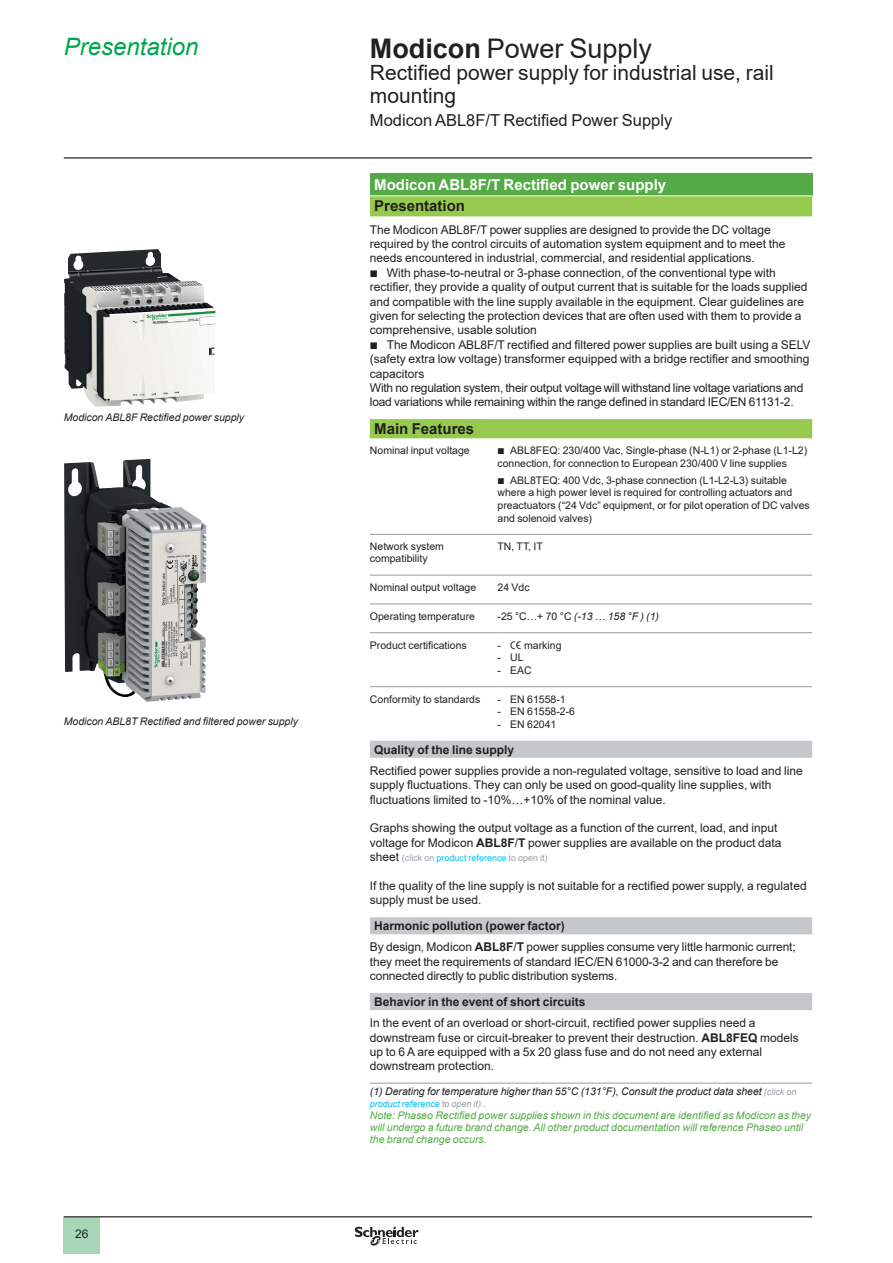
<style>
.page{position:relative;width:893px;height:1263px;background:#fff}
.page>*{position:absolute;margin:0;border:0;box-sizing:border-box;transform-origin:0 0}
._0_TitleLev1{font:27px "Arial";color:#231f20}
._0_Topic{font:italic 24px "Arial";color:#00a54f}
._0_TitleLev2{font:21px/22.5px "Arial";color:#231f20}
._0_TitleLev3{font:16.5px "Arial";color:#231f20}
._1_Section_4__8{font:700 15px "Arial";color:#fff}
._1_Section_3__10{font:700 15px "Arial";color:#231f20}
._1_Text__8{font:12px/14.4px "Arial";color:#231f20}
._1_Text__8-2{font:12px/14.4px "Arial";letter-spacing:-.02em;color:#231f20}
._1_Section_4__8-2{font:700 12px "Arial";color:#231f20}
._1_Text__7{font:10.5px/12.6px "Arial";color:#231f20}
._1_Legend___Nota__7{font:italic 10.5px/12px "Arial";color:#54aa46}
._1_Legend___Nota__7-2{font:italic 10.5px "Arial";color:#231f20}
._1_Text__7-2{font:italic 10.5px "Arial";color:#231f20}
._1_Text__8-3{font:9px "Arial";color:#959ea4}
._1_Legend___Nota__7-3{font:italic 9px "Arial";color:#01bdf2}
.s1{font-weight:700}
.s2{font-family:"Graph Schneider"}
.s3{font-style:normal}
.s4{font-size:12px;color:#231f20}
.s5{color:#01bdf2}
.s6{font-size:9px;color:#959ea4}
.s7{color:#959ea4}
</style>
<div class="page">
<hr style="left:64px;top:157px;width:748px;height:2px;background:#231f20">
<div style="left:64px;top:1217px;width:36px;height:37px;background:#a7d7b8"></div>
<hr style="left:64px;top:1216px;width:748px;height:1px;background:#231f20">
<svg style="left:355px;top:1226px;width:64px;height:20px"></svg>
<div style="left:370px;top:173px;width:442px;height:23px;background:#54aa46"></div>
<svg style="left:370px;top:196px;width:442px;height:242px"></svg>
<svg style="left:370px;top:741px;width:442px;height:269px"></svg>
<hr style="left:370px;top:534px;width:127px;height:1px;background:#959ea4">
<hr style="left:497px;top:534px;width:315px;height:1px;background:#959ea4">
<hr style="left:370px;top:575px;width:127px;height:1px;background:#959ea4">
<hr style="left:497px;top:575px;width:315px;height:1px;background:#959ea4">
<hr style="left:370px;top:603px;width:127px;height:1px;background:#959ea4">
<hr style="left:497px;top:603px;width:315px;height:1px;background:#959ea4">
<hr style="left:370px;top:632px;width:127px;height:1px;background:#959ea4">
<hr style="left:497px;top:632px;width:315px;height:1px;background:#959ea4">
<hr style="left:370px;top:686px;width:127px;height:1px;background:#959ea4">
<hr style="left:497px;top:686px;width:315px;height:1px;background:#959ea4">
<hr style="left:370px;top:1083px;width:127px;height:1px;background:#959ea4">
<hr style="left:497px;top:1083px;width:315px;height:1px;background:#959ea4">
<hr style="left:370px;top:195px;width:127px;height:1px;background:#fff">
<hr style="left:497px;top:195px;width:315px;height:1px;background:#fff">
<img style="left:64px;top:249px;width:151px;height:158px">
<img style="left:64px;top:460px;width:142px;height:242px">
<p class="_0_Topic" style="left:64px;top:31px;width:136px">Presentation</p>
<p class="_0_TitleLev1" style="left:370px;top:30px;width:284px"><span class="s1">Modicon</span> Power Supply</p>
<p class="_0_TitleLev2" style="left:370px;top:61px;width:405px">Rectified power supply for industrial use, rail mounting</p>
<p class="_0_TitleLev3" style="left:370px;top:109px;width:304px">Modicon ABL8F/T Rectified Power Supply</p>
<p class="_1_Legend___Nota__7-2" style="left:64px;top:410px;width:182px">Modicon ABL8F Rectified power supply</p>
<p class="_1_Legend___Nota__7-2" style="left:64px;top:714px;width:236px">Modicon ABL8T Rectified and filtered power supply</p>
<p class="_1_Text__8" style="left:75px;top:1226px;width:15px">26</p>
<p class="_1_Section_4__8" style="left:374px;top:174px;width:293px">Modicon ABL8F/T Rectified power supply</p>
<p class="_1_Section_3__10" style="left:374px;top:195px;width:92px">Presentation</p>
<p class="_1_Text__8" style="left:370px;top:222px;width:417px">The Modicon ABL8F/T power supplies are designed to provide the DC voltage required by the control circuits of automation system equipment and to meet the needs encountered in industrial, commercial, and residential applications.</p>
<p class="_1_Text__8" style="left:370px;top:265px;width:439px"><span class="s2">b</span> With phase-to-neutral or 3-phase connection, of the conventional type with rectifier, they provide a quality of output current that is suitable for the loads supplied and compatible with the line supply available in the equipment. Clear guidelines are given for selecting the protection devices that are often used with them to provide a comprehensive, usable solution</p>
<p class="_1_Text__8" style="left:370px;top:337px;width:442px;text-align:justify"><span class="s2">b</span> The Modicon ABL8F/T rectified and filtered power supplies are built using a SELV (safety extra low voltage) transformer equipped with a bridge rectifier and smoothing capacitors</p>
<p class="_1_Text__8-2" style="left:370px;top:380px;width:435px">With no regulation system, their output voltage will withstand line voltage variations and load variations while remaining within the range defined in standard IEC/EN 61131-2.</p>
<p class="_1_Section_3__10" style="left:374px;top:418px;width:102px">Main Features</p>
<p class="_1_Text__7" style="left:370px;top:444px;width:101px">Nominal input voltage</p>
<p class="_1_Text__7" style="left:497px;top:444px;width:311px"><span class="s2">b</span> ABL8FEQ: 230/400 Vac, Single-phase (N-L1) or 2-phase (L1-L2) connection, for connection to European 230/400 V line supplies</p>
<p class="_1_Text__7" style="left:497px;top:474px;width:314px"><span class="s2">b</span> ABL8TEQ: 400 Vdc, 3-phase connection (L1-L2-L3) suitable where a high power level is required for controlling actuators and preactuators (“24 Vdc” equipment, or for pilot operation of DC valves and solenoid valves)</p>
<p class="_1_Text__7" style="left:370px;top:541px;width:76px;line-height:12px">Network system compatibility</p>
<p class="_1_Text__7" style="left:497px;top:540px;width:47px">TN, TT, IT</p>
<p class="_1_Text__7" style="left:370px;top:581px;width:108px">Nominal output voltage</p>
<p class="_1_Text__7" style="left:497px;top:581px;width:34px">24 Vdc</p>
<p class="_1_Text__7" style="left:370px;top:610px;width:107px">Operating temperature</p>
<p class="_1_Text__7-2" style="left:497px;top:609px;width:163px"><span class="s3">-25 °C…+ 70 °C</span> (-13 … 158 °F ) (1)</p>
<p class="_1_Text__7" style="left:370px;top:639px;width:98px">Product certifications</p>
<p class="_1_Text__7" style="left:497px;top:639px;width:66px">- <span class="s2">e</span> marking</p>
<p class="_1_Text__7" style="left:497px;top:651px;width:28px">- UL</p>
<p class="_1_Text__7" style="left:497px;top:664px;width:36px">- EAC</p>
<p class="_1_Text__7" style="left:370px;top:693px;width:112px">Conformity to standards</p>
<p class="_1_Text__7" style="left:497px;top:693px;width:70px">- EN 61558-1</p>
<p class="_1_Text__7" style="left:497px;top:705px;width:79px">- EN 61558-2-6</p>
<p class="_1_Text__7" style="left:497px;top:718px;width:60px">- EN 62041</p>
<p class="_1_Section_4__8-2" style="left:374px;top:741px;width:142px">Quality of the line supply</p>
<p class="_1_Text__8" style="left:370px;top:763px;width:434px">Rectified power supplies provide a non-regulated voltage, sensitive to load and line supply fluctuations. They can only be used on good-quality line supplies, with fluctuations limited to -10%…+10% of the nominal value.</p>
<p class="_1_Text__8" style="left:370px;top:821px;width:413px">Graphs showing the output voltage as a function of the current, load, and input voltage for Modicon <span class="s1">ABL8F</span>/<span class="s1">T</span> power supplies are available on the product data</p>
<p class="_1_Text__8-3" style="left:370px;top:852px;width:179px"><span class="s4">sheet</span> (click on <span class="s5">product reference</span> to open it)</p>
<p class="_1_Text__8" style="left:370px;top:878px;width:438px">If the quality of the line supply is not suitable for a rectified power supply, a regulated supply must be used.</p>
<p class="_1_Section_4__8-2" style="left:374px;top:917px;width:192px">Harmonic pollution (power factor)</p>
<p class="_1_Text__8" style="left:370px;top:940px;width:427px">By design, Modicon <span class="s1">ABL8F</span>/<span class="s1">T</span> power supplies consume very little harmonic current; they meet the requirements of standard IEC/EN 61000-3-2 and can therefore be connected directly to public distribution systems.</p>
<p class="_1_Section_4__8-2" style="left:374px;top:993px;width:213px">Behavior in the event of short circuits</p>
<p class="_1_Text__8" style="left:370px;top:1016px;width:430px">In the event of an overload or short-circuit, rectified power supplies need a downstream fuse or circuit-breaker to prevent their destruction. <span class="s1">ABL8FEQ</span> models up to 6 A are equipped with a 5x 20 glass fuse and do not need any external downstream protection.</p>
<p class="_1_Legend___Nota__7-2" style="left:370px;top:1084px;width:428px">(1) Derating for temperature higher than 55°C (131°F), Consult the product data sheet <span class="s6">(click on</span></p>
<p class="_1_Legend___Nota__7-3" style="left:370px;top:1098px;width:114px">product reference <span class="s7">to open it)..</span></p>
<p class="_1_Legend___Nota__7" style="left:370px;top:1109px;width:443px">Note: Phaseo Rectified power supplies shown in this document are identified as Modicon as they will undergo a future brand change. All other product documentation will reference Phaseo until the brand change occurs.</p>
</div>
